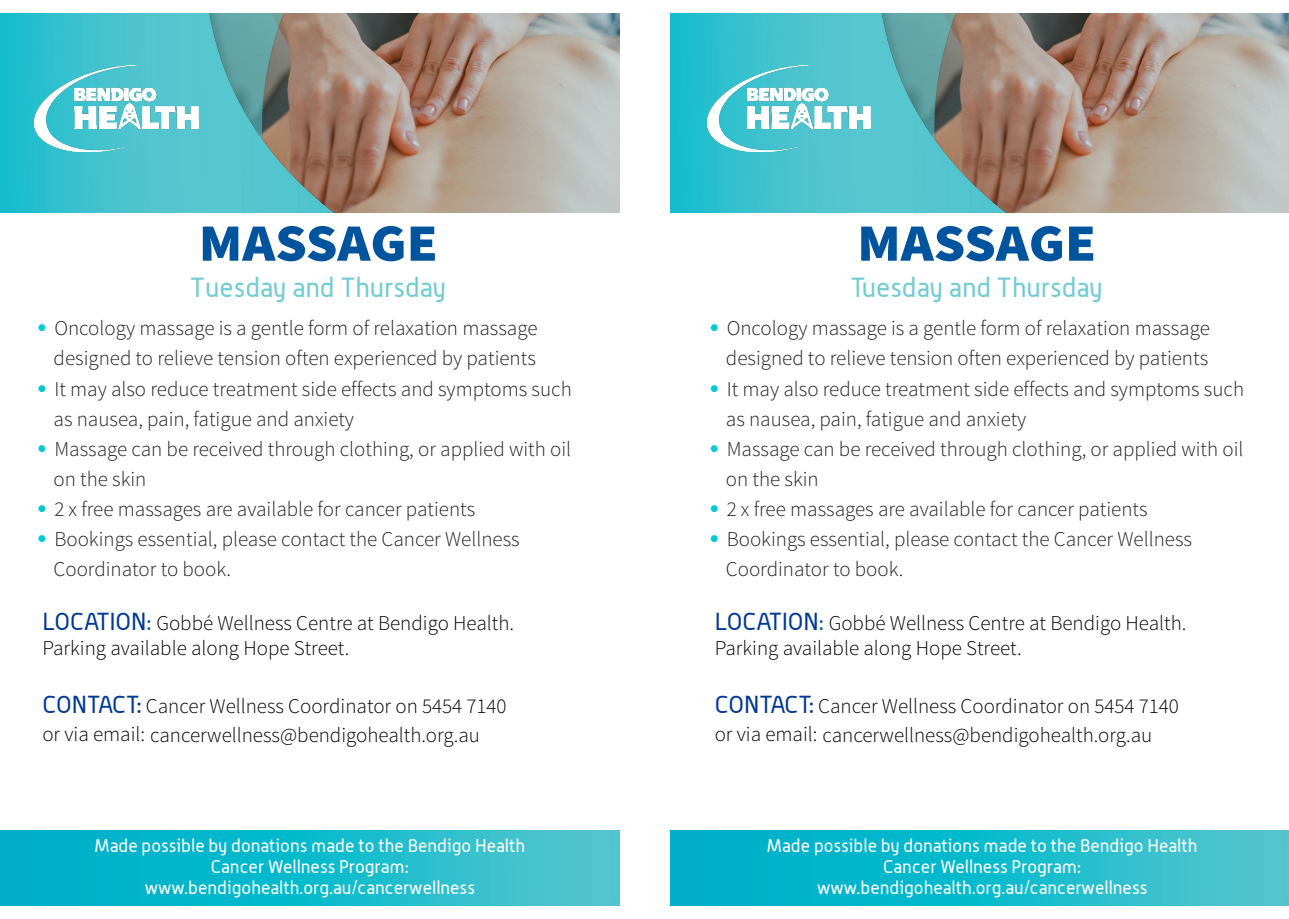
<style>
.page{position:relative;width:1289px;height:919px;background:#fff}
.page>*{position:absolute;margin:0;border:0;box-sizing:border-box;transform-origin:0 0}
.t1{font:900 52.5px "Source Sans Pro";color:#00549e;scale:1.07 1}
.t2{font:27px "Alwyn";color:#72ccd2}
.t3{font:300 21px/30px "Source Sans Pro";color:#231f20}
.t4{font:300 21px/25.5px "Source Sans Pro";color:#000}
.t5{font:18px/21px "Alwyn";color:#fff;text-align:center}
.s1{font-family:"Arial";font-weight:900;color:#00cad4}
.s2{font-family:"Alwyn";font-weight:400;font-size:24px;color:#003894}
.s3{font-family:"Alwyn";font-weight:400;font-size:22.5px;color:#00549e}
</style>
<div class="page">
<img style="left:376px;top:14px;width:243px;height:198px">
<img style="left:361px;top:14px;width:15px;height:198px">
<img style="left:0;top:14px;width:361px;height:198px">
<img style="left:35px;top:66px;width:164px;height:85px">
<img style="left:0;top:830px;width:619px;height:75px">
<img style="left:1048px;top:14px;width:240px;height:198px">
<img style="left:1033px;top:14px;width:15px;height:198px">
<img style="left:671px;top:14px;width:362px;height:198px">
<img style="left:707px;top:66px;width:164px;height:85px">
<img style="left:671px;top:830px;width:617px;height:75px">
<p class="t1" style="left:199px;top:207px;width:225px">MASSAGE</p>
<p class="t2" style="left:190px;top:271px;width:258px">Tuesday and Thursday</p>
<p class="t3" style="left:37px;top:313px;width:502px;text-align:right"><span class="s1">•</span> Oncology massage is a gentle form of relaxation massage designed to relieve tension often experienced by patients</p>
<p class="t3" style="left:54px;top:373px;width:519px;text-indent:-17px"><span class="s1">•</span> It may also reduce treatment side effects and symptoms such as nausea, pain, fatigue and anxiety</p>
<p class="t3" style="left:54px;top:433px;width:519px;text-indent:-17px"><span class="s1">•</span> Massage can be received through clothing, or applied with oil on the skin</p>
<p class="t3" style="left:37px;top:493px;width:440px"><span class="s1">•</span> 2 x free massages are available for cancer patients</p>
<p class="t3" style="left:54px;top:523px;width:467px;text-indent:-17px"><span class="s1">•</span> Bookings essential, please contact the Cancer Wellness<br>Coordinator to book.</p>
<p class="t4" style="left:42px;top:610px;width:473px"><span class="s2">LOCATION</span><span class="s3">:</span> Gobbé Wellness Centre at Bendigo Health.<br>Parking available along Hope Street.</p>
<p class="t4" style="left:42px;top:691px;width:466px;line-height:28.8px"><span class="s2">CONTACT:</span> Cancer Wellness Coordinator on 5454 7140 or via email: cancerwellness@bendigohealth.org.au</p>
<p class="t5" style="left:95px;top:834px;width:432px">Made possible by donations made to the Bendigo Health<br>Cancer Wellness Program: www.bendigohealth.org.au/cancerwellness</p>
<p class="t1" style="left:857px;top:207px;width:225px">MASSAGE</p>
<p class="t2" style="left:850px;top:271px;width:254px">Tuesday and Thursday</p>
<p class="t3" style="left:709px;top:313px;width:502px;text-align:right"><span class="s1">•</span> Oncology massage is a gentle form of relaxation massage designed to relieve tension often experienced by patients</p>
<p class="t3" style="left:726px;top:373px;width:519px;text-indent:-17px"><span class="s1">•</span> It may also reduce treatment side effects and symptoms such as nausea, pain, fatigue and anxiety</p>
<p class="t3" style="left:726px;top:433px;width:519px;text-indent:-17px"><span class="s1">•</span> Massage can be received through clothing, or applied with oil on the skin</p>
<p class="t3" style="left:709px;top:493px;width:440px"><span class="s1">•</span> 2 x free massages are available for cancer patients</p>
<p class="t3" style="left:726px;top:523px;width:467px;text-indent:-17px"><span class="s1">•</span> Bookings essential, please contact the Cancer Wellness<br>Coordinator to book.</p>
<p class="t4" style="left:714px;top:610px;width:473px"><span class="s2">LOCATION</span><span class="s3">:</span> Gobbé Wellness Centre at Bendigo Health.<br>Parking available along Hope Street.</p>
<p class="t4" style="left:714px;top:691px;width:466px;line-height:28.8px"><span class="s2">CONTACT:</span> Cancer Wellness Coordinator on 5454 7140 or via email: cancerwellness@bendigohealth.org.au</p>
<p class="t5" style="left:767px;top:834px;width:432px">Made possible by donations made to the Bendigo Health<br>Cancer Wellness Program: www.bendigohealth.org.au/cancerwellness</p>
</div>
